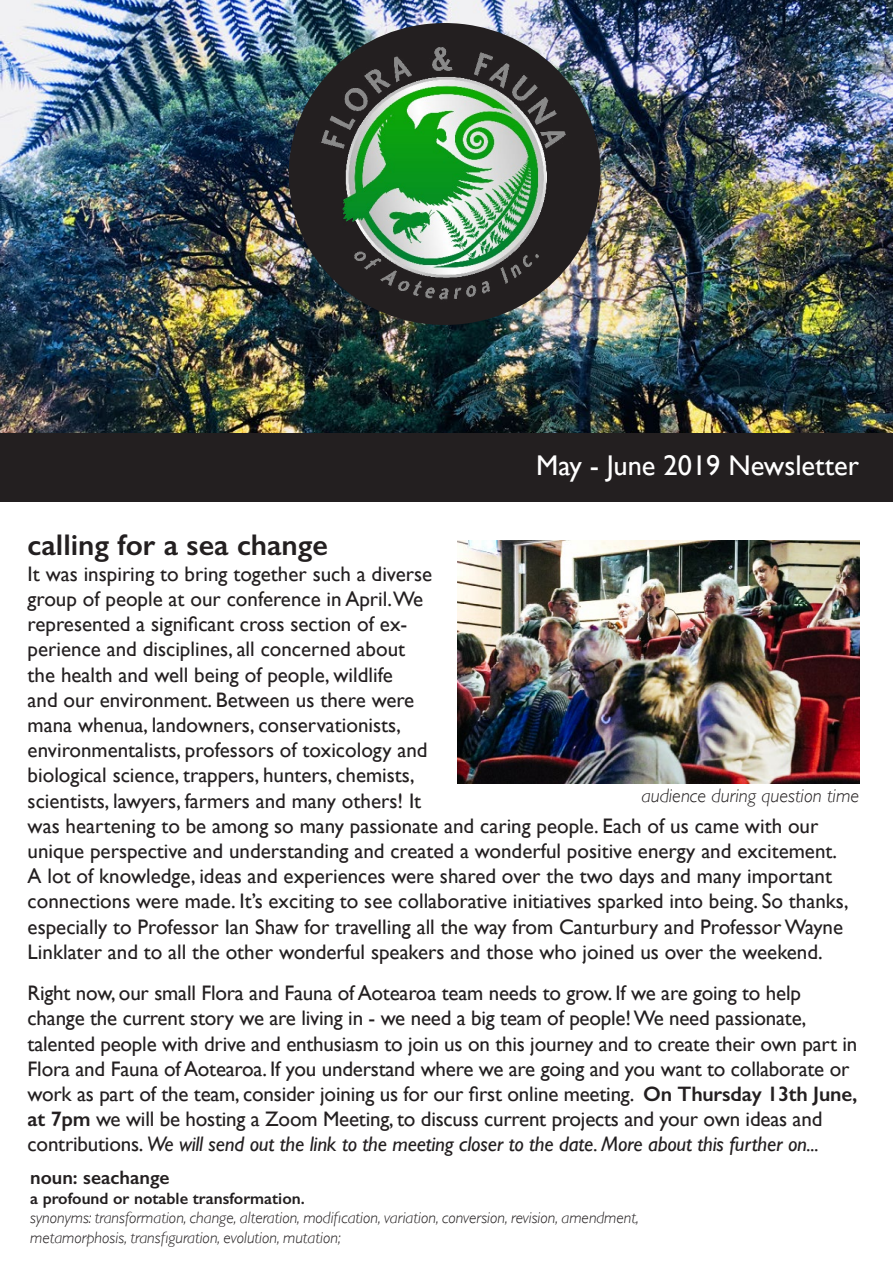
<style>
.page{position:relative;width:893px;height:1263px;background:#fff}
.page>*{position:absolute;margin:0;border:0;box-sizing:border-box;transform-origin:0 0}
.t1{font:600 30px "Gill Sans";color:#231f20}
.t2{font:28.5px "Gill Sans";color:#fff}
.t3{font:21px/25.2px "Gill Sans";color:#231f20}
.t4{font:italic 300 19.5px "Gill Sans";color:#231f20}
.t5{font:600 19.5px "Gill Sans";color:#231f20}
.t6{font:italic 300 16.5px "Gill Sans";color:#231f20}
.t7{font:600 16.5px "Gill Sans";color:#231f20}
.s1{font-weight:600}
.s2{font-style:italic}
</style>
<div class="page">
<img style="left:0;top:0;width:893px;height:434px">
<div style="left:0;top:434px;width:893px;height:68px;background:#231f20"></div>
<img style="left:290px;top:19px;width:307px;height:307px">
<img style="left:457px;top:540px;width:402px;height:243px">
<p class="t2" style="left:536px;top:449px;width:325px">May - June 2019 Newsletter</p>
<p class="t1" style="left:28px;top:527px;width:302px">calling for a sea change</p>
<p class="t3" style="left:28px;top:561px;width:822px">It was inspiring to bring together such a diverse<br>group of people at our conference in April.We<br>represented a significant cross section of ex-<br>perience and disciplines, all concerned about<br>the health and well being of people, wildlife<br>and our environment. Between us there were<br>mana whenua, landowners, conservationists,<br>environmentalists, professors of toxicology and<br>biological science, trappers, hunters, chemists,<br>scientists, lawyers, farmers and many others! It<br>was heartening to be among so many passionate and caring people. Each of us came with our unique perspective and understanding and created a wonderful positive energy and excitement.<br>A lot of knowledge, ideas and experiences were shared over the two days and many important connections were made. It’s exciting to see collaborative initiatives sparked into being. So thanks, especially to Professor Ian Shaw for travelling all the way from Canturbury and Professor Wayne Linklater and to all the other wonderful speakers and those who joined us over the weekend.</p>
<p class="t3" style="left:28px;top:980px;width:780px">Right now, our small Flora and Fauna of Aotearoa team needs to grow. If we are going to help change the current story we are living in - we need a big team of people! We need passionate,</p>
<p class="t3" style="left:28px;top:1031px;width:831px">talented people with drive and enthusiasm to join us on this journey and to create their own part in Flora and Fauna of Aotearoa. If you understand where we are going and you want to collaborate or work as part of the team, consider joining us for our first online meeting. <span class="s1">On Thursday 13th June, at 7pm</span> we will be hosting a Zoom Meeting, to discuss current projects and your own ideas and contributions. <span class="s2">We will send out the link to the meeting closer to the date. More about this further on...</span></p>
<p class="t4" style="left:641px;top:785px;width:219px">audience during question time</p>
<p class="t5" style="left:30px;top:1165px;width:141px">noun: seachange</p>
<p class="t7" style="left:30px;top:1188px;width:276px">a profound or notable transformation.</p>
<p class="t6" style="left:30px;top:1208px;width:610px">synonyms: transformation, change, alteration, modification, variation, conversion, revision, amendment,</p>
<p class="t6" style="left:30px;top:1228px;width:312px">metamorphosis, transfiguration, evolution, mutation;</p>
</div>
